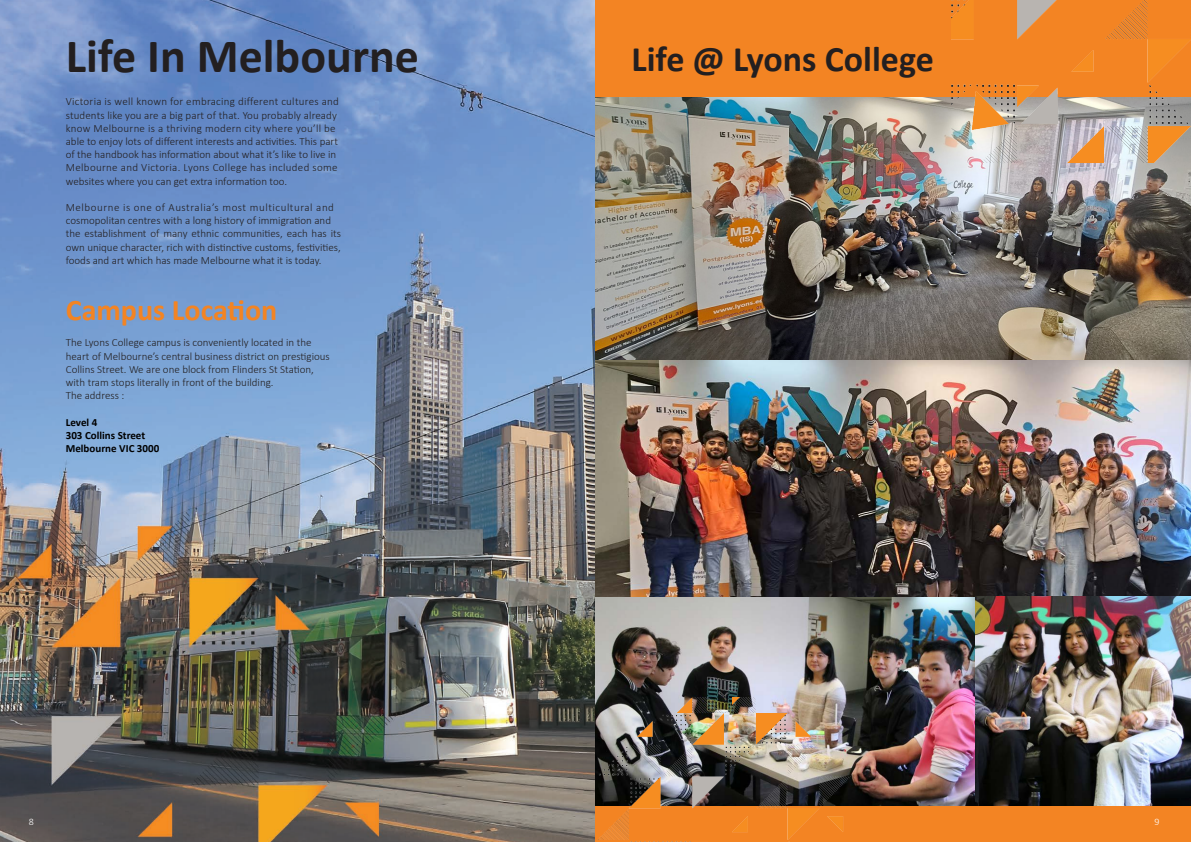
<style>
.page{position:relative;width:1191px;height:842px;background:#fff}
.page>*{position:absolute;margin:0;border:0;box-sizing:border-box;transform-origin:0 0}
.t1{font:700 48px "Calibri";color:#231f20}
.t2{font:700 36px "Calibri";color:#231f20}
.t3{font:700 30px "Calibri";color:#f38423}
.t4{font:300 11px/13.2px "Calibri";color:#231f20}
.t5{font:300 11px "Calibri";letter-spacing:.025em;color:#231f20}
.t6{font:300 11px "Calibri";letter-spacing:.03em;color:#231f20}
.t7{font:300 11px "Calibri";letter-spacing:.05em;color:#231f20}
.t8{font:700 11px "Calibri";color:#000}
.t9{font:300 10px "Calibri";color:#fff}
</style>
<div class="page">
<img style="left:0;top:0;width:595px;height:842px">
<div style="left:595px;top:0;width:596px;height:842px;background:#f38423"></div>
<img style="left:595px;top:97px;width:596px;height:499px">
<img style="left:595px;top:589px;width:416px;height:217px">
<img style="left:975px;top:596px;width:216px;height:210px">
<img style="left:951px;top:0;width:240px;height:163px">
<img style="left:597px;top:697px;width:253px;height:145px">
<p class="t1" style="left:66px;top:22px;width:355px">Life In Melbourne</p>
<p class="t5" style="left:66px;top:95px;width:275px">Victoria is well known for embracing different cultures and</p>
<p class="t4" style="left:66px;top:108px;width:273px">students like you are a big part of that. You probably already</p>
<p class="t5" style="left:66px;top:121px;width:271px">know Melbourne is a thriving modern city where you’ll be</p>
<p class="t4" style="left:66px;top:135px;width:274px">able to enjoy lots of different interests and activities. This part</p>
<p class="t4" style="left:66px;top:148px;width:272px">of the handbook has information about what it’s like to live in</p>
<p class="t6" style="left:66px;top:161px;width:273px">Melbourne and Victoria. Lyons College has included some</p>
<p class="t4" style="left:66px;top:174px;width:223px">websites where you can get extra information too.</p>
<p class="t7" style="left:66px;top:200px;width:270px">Melbourne is one of Australia’s most multicultural and</p>
<p class="t4" style="left:66px;top:214px;width:267px">cosmopolitan centres with a long history of immigration and</p>
<p class="t4" style="left:66px;top:227px;width:277px">the establishment of many ethnic communities, each has its own unique character, rich with distinctive customs, festivities,</p>
<p class="t4" style="left:66px;top:253px;width:257px">foods and art which has made Melbourne what it is today.</p>
<p class="t3" style="left:66px;top:289px;width:213px">Campus Location</p>
<p class="t4" style="left:66px;top:336px;width:247px">The Lyons College campus is conveniently located in the</p>
<p class="t4" style="left:66px;top:349px;width:265px">heart of Melbourne’s central business district on prestigious</p>
<p class="t4" style="left:66px;top:362px;width:249px">Collins Street. We are one block from Flinders St Station,</p>
<p class="t4" style="left:66px;top:376px;width:209px">with tram stops literally in front of the building.</p>
<p class="t4" style="left:66px;top:389px;width:60px">The address :</p>
<p class="t8" style="left:66px;top:414px;width:33px">Level 4</p>
<p class="t8" style="left:66px;top:427px;width:81px">303 Collins Street</p>
<p class="t8" style="left:66px;top:441px;width:95px">Melbourne VIC 3000</p>
<p class="t9" style="left:29px;top:815px;width:7px">8</p>
<p class="t2" style="left:631px;top:34px;width:304px">Life @ Lyons College</p>
<p class="t9" style="left:1154px;top:815px;width:7px">9</p>
</div>
